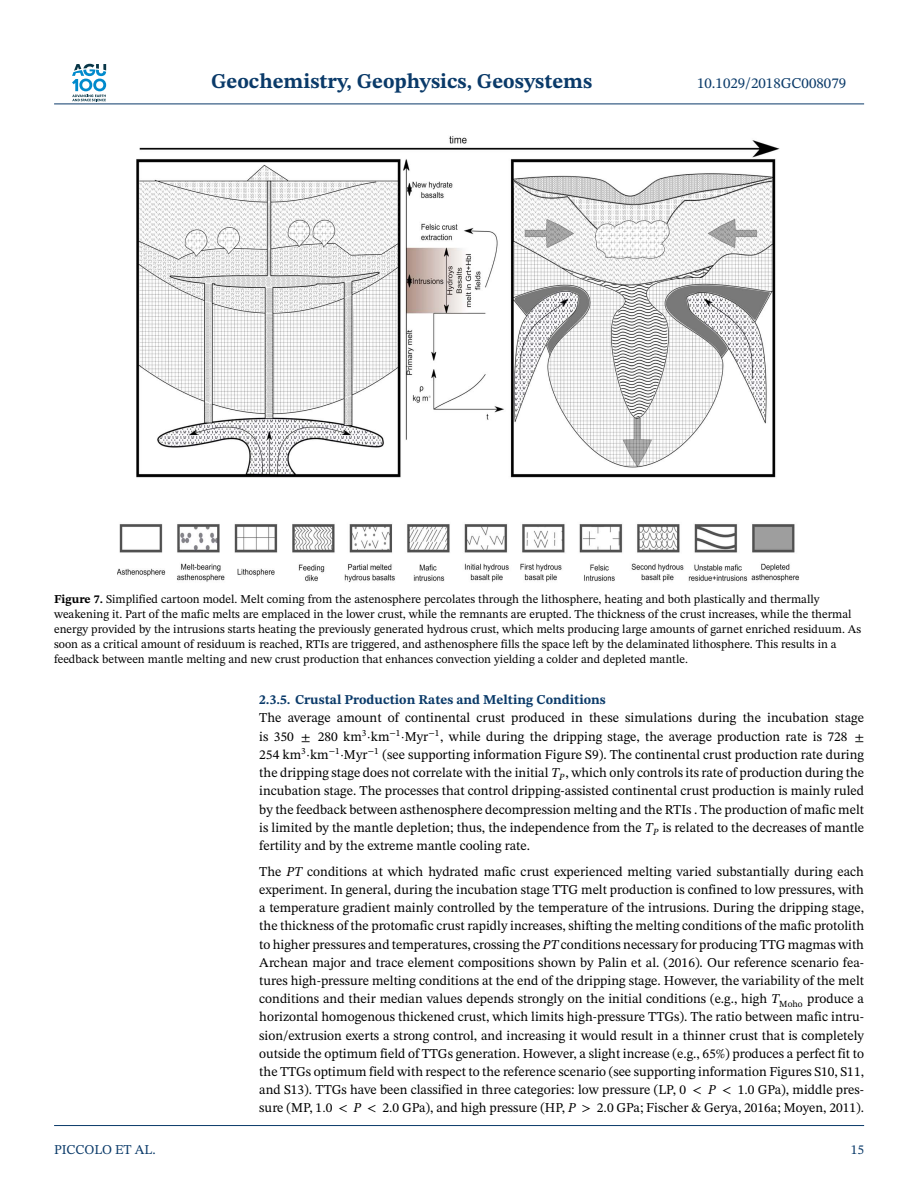
<style>
.page{position:relative;width:918px;height:1188px;background:#fff}
.page>*{position:absolute;margin:0;border:0;box-sizing:border-box;transform-origin:0 0}
.t1{font:700 21px "STIX Two Text";color:#0a3a69}
.t2{font:15px "STIX Two Text";color:#0a3a69}
.t3{font:13.5px/18.1px "STIX Two Text";color:#000;text-align:justify}
.t4{font:700 13.5px "STIX Two Text";color:#0a3a69}
.t5{font:13.5px "STIX Two Text";color:#0a3a69}
.t6{font:12px/15px "STIX Two Text";color:#000}
.s1{font-weight:700}
.s2{font-family:"STIX Math"}
.s3{font-style:italic}
.s4{font-family:"STIX Math";font-style:italic}
</style>
<div class="page">
<svg style="left:72px;top:64px;width:34px;height:37px"></svg>
<hr style="left:54px;top:104px;width:810px;height:1px;background:#0a3a69">
<img style="left:117px;top:136px;width:682px;height:446px">
<hr style="left:54px;top:1125px;width:810px;height:1px;background:#0a3a69">
<h1 class="t1" style="left:211px;top:72px;width:383px">Geochemistry, Geophysics, Geosystems</h1>
<p class="t2" style="left:697px;top:77px;width:151px">10.1029/2018GC008079</p>
<p class="t6" style="left:54px;top:593px;width:809px"><span class="s1">Figure 7.</span> Simplified cartoon model. Melt coming from the astenosphere percolates through the lithosphere, heating and both plastically and thermally weakening it. Part of the mafic melts are emplaced in the lower crust, while the remnants are erupted. The thickness of the crust increases, while the thermal energy provided by the intrusions starts heating the previously generated hydrous crust, which melts producing large amounts of garnet enriched residuum. As soon as a critical amount of residuum is reached, RTIs are triggered, and asthenosphere fills the space left by the delaminated lithosphere. This results in a feedback between mantle melting and new crust production that enhances convection yielding a colder and depleted mantle.</p>
<p class="t4" style="left:259px;top:694px;width:348px">2.3.5. Crustal Production Rates and Melting Conditions</p>
<p class="t3" style="left:259px;top:710px;width:606px">The average amount of continental crust produced in these simulations during the incubation stage is 350 <span class="s2">±</span> 280 km<sup>3</sup><span class="s2">·</span>km<sup>−</sup><sup>1</sup><span class="s2">·</span>Myr<sup>−</sup><sup>1</sup>, while during the dripping stage, the average production rate is 728 <span class="s2">± </span>254 km<sup>3</sup><span class="s2">·</span>km<sup>−</sup><sup>1</sup><span class="s2">·</span>Myr<sup>−</sup><sup>1</sup> (see supporting information Figure S9). The continental crust production rate during the dripping stage does not correlate with the initial <span class="s3">T</span><sub>P</sub>, which only controls its rate of production during the incubation stage. The processes that control dripping-assisted continental crust production is mainly ruled by the feedback between asthenosphere decompression melting and the RTIs . The production of mafic melt is limited by the mantle depletion; thus, the independence from the <span class="s3">T</span><sub>P</sub> is related to the decreases of mantle fertility and by the extreme mantle cooling rate.</p>
<p class="t3" style="left:259px;top:863px;width:606px">The <span class="s3">PT</span> conditions at which hydrated mafic crust experienced melting varied substantially during each experiment. In general, during the incubation stage TTG melt production is confined to low pressures, with a temperature gradient mainly controlled by the temperature of the intrusions. During the dripping stage, the thickness of the protomafic crust rapidly increases, shifting the melting conditions of the mafic protolith to higher pressures and temperatures, crossing the <span class="s3">PT</span> conditions necessary for producing TTG magmas with Archean major and trace element compositions shown by Palin et al. (2016). Our reference scenario fea&shy;tures high-pressure melting conditions at the end of the dripping stage. However, the variability of the melt conditions and their median values depends strongly on the initial conditions (e.g., high <span class="s3">T</span><sub>Moho</sub> produce a horizontal homogenous thickened crust, which limits high-pressure TTGs). The ratio between mafic intru&shy;sion/extrusion exerts a strong control, and increasing it would result in a thinner crust that is completely outside the optimum field of TTGs generation. However, a slight increase (e.g., 65%) produces a perfect fit to the TTGs optimum field with respect to the reference scenario (see supporting information Figures S10, S11, and S13). TTGs have been classified in three categories: low pressure (LP, 0 <span class="s4">&lt;</span> <span class="s3">P</span> <span class="s4">&lt;</span> 1<span class="s4">.</span>0 GPa), middle pres&shy;sure (MP, 1<span class="s4">.</span>0 <span class="s4">&lt;</span> <span class="s3">P</span> <span class="s4">&lt;</span> 2<span class="s4">.</span>0 GPa), and high pressure (HP, <span class="s3">P</span> <span class="s4">&gt;</span> 2<span class="s4">.</span>0 GPa; Fischer &amp; Gerya, 2016a; Moyen, 2011).</p>
<p class="t5" style="left:54px;top:1144px;width:103px">PICCOLO ET AL.</p>
<p class="t5" style="left:851px;top:1144px;width:15px">15</p>
</div>
